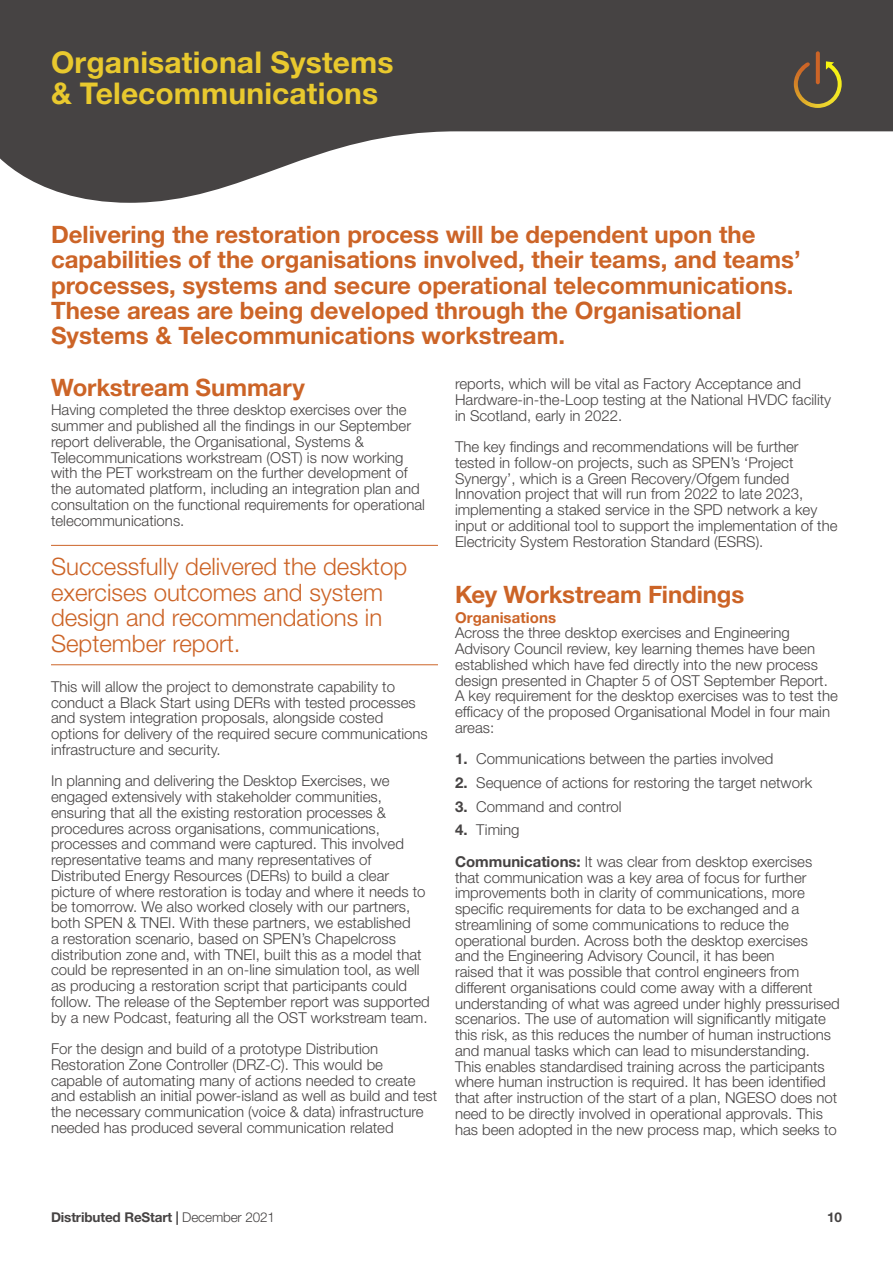
<style>
.page{position:relative;width:893px;height:1263px;background:#fff}
.page>*{position:absolute;margin:0;border:0;box-sizing:border-box;transform-origin:0 0}
.t1{font:700 30px/31.5px "Helvetica Neue LT Std";letter-spacing:.005em;color:#e9c92e}
.t2{font:700 24px/25.5px "Helvetica Neue LT Std";color:#cc6427}
.t3{font:300 24px/25.5px "Helvetica Neue LT Std";color:#cc6427}
.t4{font:300 15px/15.8px "Helvetica Neue LT Std";color:#464343}
.t5{font:700 15px "Helvetica Neue LT Std";letter-spacing:.005em;color:#cc6427}
.t6{font:700 13.5px "Helvetica Neue LT Std";letter-spacing:-.01em;color:#464343}
.s1{font-weight:700}
.s2{font-weight:300}
</style>
<div class="page">
<svg style="left:0;top:0;width:893px;height:203px;fill:#464343"></svg>
<svg style="left:816px;top:51px;width:4px;height:33px"></svg>
<svg style="left:794px;top:61px;width:48px;height:47px;background:#6e5f3a"></svg>
<hr style="left:51px;top:545px;width:387px;height:1px;background:#cc6427">
<hr style="left:51px;top:664px;width:387px;height:1px;background:#cc6427">
<h1 class="t1" style="left:51px;top:46px;width:344px">Organisational Systems &amp; Telecommunications</h1>
<p class="t2" style="left:51px;top:221px;width:751px">Delivering the restoration process will be dependent upon the capabilities of the organisations involved, their teams, and teams’ processes, systems and secure operational telecommunications.<br>These areas are being developed through the Organisational Systems &amp; Telecommunications workstream.</p>
<h2 class="t2" style="left:51px;top:374px;width:255px">Workstream Summary</h2>
<p class="t4" style="left:51px;top:402px;width:375px">Having completed the three desktop exercises over the summer and published all the findings in our September report deliverable, the Organisational, Systems &amp; Telecommunications workstream (OST) is now working with the PET workstream on the further development of the automated platform, including an integration plan and consultation on the functional requirements for operational telecommunications.</p>
<h2 class="t3" style="left:51px;top:553px;width:358px">Successfully delivered the desktop exercises outcomes and system design and recommendations in<br>September report.</h2>
<p class="t4" style="left:51px;top:678px;width:378px">This will allow the project to demonstrate capability to conduct a Black Start using DERs with tested processes and system integration proposals, alongside costed options for delivery of the required secure communications infrastructure and security.</p>
<p class="t4" style="left:51px;top:773px;width:380px">In planning and delivering the Desktop Exercises, we engaged extensively with stakeholder communities, ensuring that all the existing restoration processes &amp; procedures across organisations, communications, processes and command were captured. This involved representative teams and many representatives of Distributed Energy Resources (DERs) to build a clear picture of where restoration is today and where it needs to be tomorrow. We also worked closely with our partners, both SPEN &amp; TNEI. With these partners, we established<br>a restoration scenario, based on SPEN’s Chapelcross distribution zone and, with TNEI, built this as a model that could be represented in an on-line simulation tool, as well as producing a restoration script that participants could follow. The release of the September report was supported by a new Podcast, featuring all the OST workstream team.</p>
<p class="t4" style="left:51px;top:1040px;width:388px">For the design and build of a prototype Distribution Restoration Zone Controller (DRZ-C). This would be capable of automating many of actions needed to create and establish an initial power-island as well as build and test the necessary communication (voice &amp; data) infrastructure needed has produced several communication related</p>
<p class="t4" style="left:455px;top:376px;width:378px">reports, which will be vital as Factory Acceptance and<br>Hardware-in-the-Loop testing at the National HVDC facility in Scotland, early in 2022.</p>
<p class="t4" style="left:455px;top:439px;width:384px">The key findings and recommendations will be further tested in follow-on projects, such as SPEN’s ‘Project Synergy’, which is a Green Recovery/Ofgem funded Innovation project that will run from 2022 to late 2023, implementing a staked service in the SPD network a key input or additional tool to support the implementation of the Electricity System Restoration Standard (ESRS).</p>
<h2 class="t2" style="left:455px;top:581px;width:291px">Key Workstream Findings</h2>
<p class="t5" style="left:455px;top:608px;width:103px">Organisations</p>
<p class="t4" style="left:455px;top:625px;width:384px">Across the three desktop exercises and Engineering Advisory Council review, key learning themes have been established which have fed directly into the new process design presented in Chapter 5 of OST September Report.<br>A key requirement for the desktop exercises was to test the efficacy of the proposed Organisational Model in four main areas:</p>
<p class="t4" style="left:455px;top:751px;width:320px"><span class="s1">1.</span> Communications between the parties involved</p>
<p class="t4" style="left:455px;top:774px;width:359px"><span class="s1">2.</span> Sequence of actions for restoring the target network</p>
<p class="t4" style="left:455px;top:798px;width:168px"><span class="s1">3.</span> Command and control</p>
<p class="t4" style="left:455px;top:814px;width:359px;line-height:31.5px"><span class="s1">4.</span> Timing<br><span class="s1">Communications:</span> It was clear from desktop exercises</p>
<p class="t4" style="left:455px;top:869px;width:386px">that communication was a key area of focus for further improvements both in clarity of communications, more specific requirements for data to be exchanged and a streamlining of some communications to reduce the operational burden. Across both the desktop exercises<br>and the Engineering Advisory Council, it has been<br>raised that it was possible that control engineers from different organisations could come away with a different understanding of what was agreed under highly pressurised scenarios. The use of automation will significantly mitigate this risk, as this reduces the number of human instructions and manual tasks which can lead to misunderstanding.<br>This enables standardised training across the participants where human instruction is required. It has been identified that after instruction of the start of a plan, NGESO does not need to be directly involved in operational approvals. This has been adopted in the new process map, which seeks to</p>
<p class="t6" style="left:51px;top:1208px;width:225px">Distributed ReStart | <span class="s2">December 2021</span></p>
<p class="t6" style="left:827px;top:1208px;width:16px">10</p>
</div>
